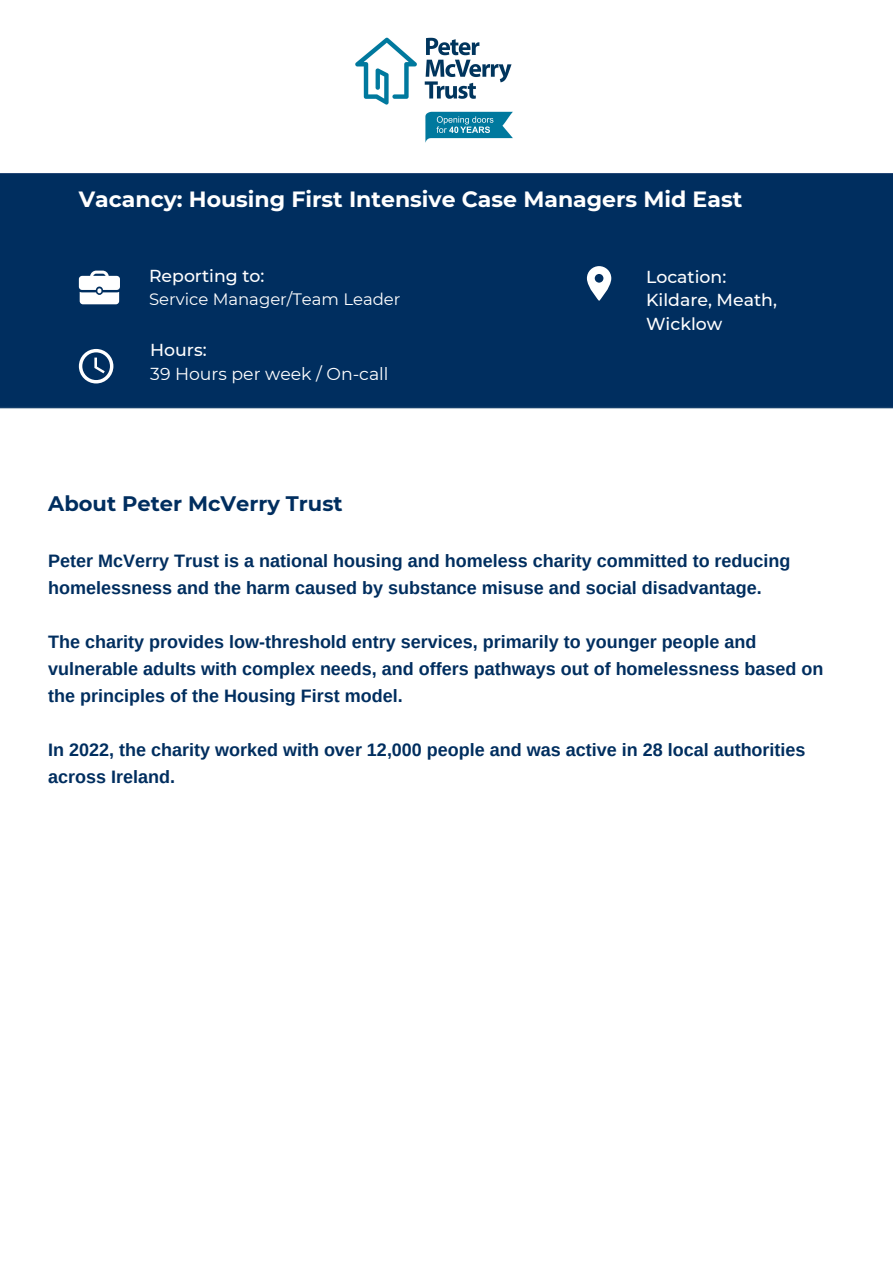
<style>
.page{position:relative;width:893px;height:1264px;background:#fff}
.page>*{position:absolute;margin:0;border:0;box-sizing:border-box;transform-origin:0 0}
.t1{font:700 22.05px "Montserrat";color:#fff}
.t2{font:700 21px "Montserrat";color:#002e5f}
.t3{font:700 18px/27px "Arimo";color:#002e5f}
.t4{font:500 17.25px/23.5px "Montserrat";color:#fff}
.t5{font:17.25px "Montserrat";color:#fff}
.t6{font:16.5px "Montserrat";color:#fff}
</style>
<div class="page">
<img style="left:355px;top:37px;width:158px;height:77px">
<img style="left:0;top:114px;width:892px;height:295px">
<svg style="left:79px;top:349px;width:34px;height:34px"></svg>
<svg style="left:79px;top:270px;width:41px;height:34px"></svg>
<svg style="left:587px;top:266px;width:24px;height:35px"></svg>
<p class="t1" style="left:79px;top:186px;width:665px">Vacancy: Housing First Intensive Case Managers Mid East</p>
<p class="t4" style="left:149px;top:264px;width:117px">Reporting to:</p>
<p class="t6" style="left:149px;top:289px;width:253px">Service Manager/Team Leader</p>
<p class="t4" style="left:150px;top:338px;width:58px">Hours:</p>
<p class="t5" style="left:150px;top:363px;width:240px">39 Hours per week / On-call</p>
<p class="t4" style="left:646px;top:264px;width:82px">Location:</p>
<p class="t4" style="left:646px;top:288px;width:132px">Kildare, Meath,<br>Wicklow</p>
<p class="t2" style="left:48px;top:490px;width:296px">About Peter McVerry Trust</p>
<p class="t3" style="left:48px;top:547px;width:743px">Peter McVerry Trust is a national housing and homeless charity committed to reducing homelessness and the harm caused by substance misuse and social disadvantage.</p>
<p class="t3" style="left:48px;top:628px;width:776px">The charity provides low-threshold entry services, primarily to younger people and vulnerable adults with complex needs, and offers pathways out of homelessness based on the principles of the Housing First model.</p>
<p class="t3" style="left:48px;top:736px;width:758px">In 2022, the charity worked with over 12,000 people and was active in 28 local authorities across Ireland.</p>
</div>
